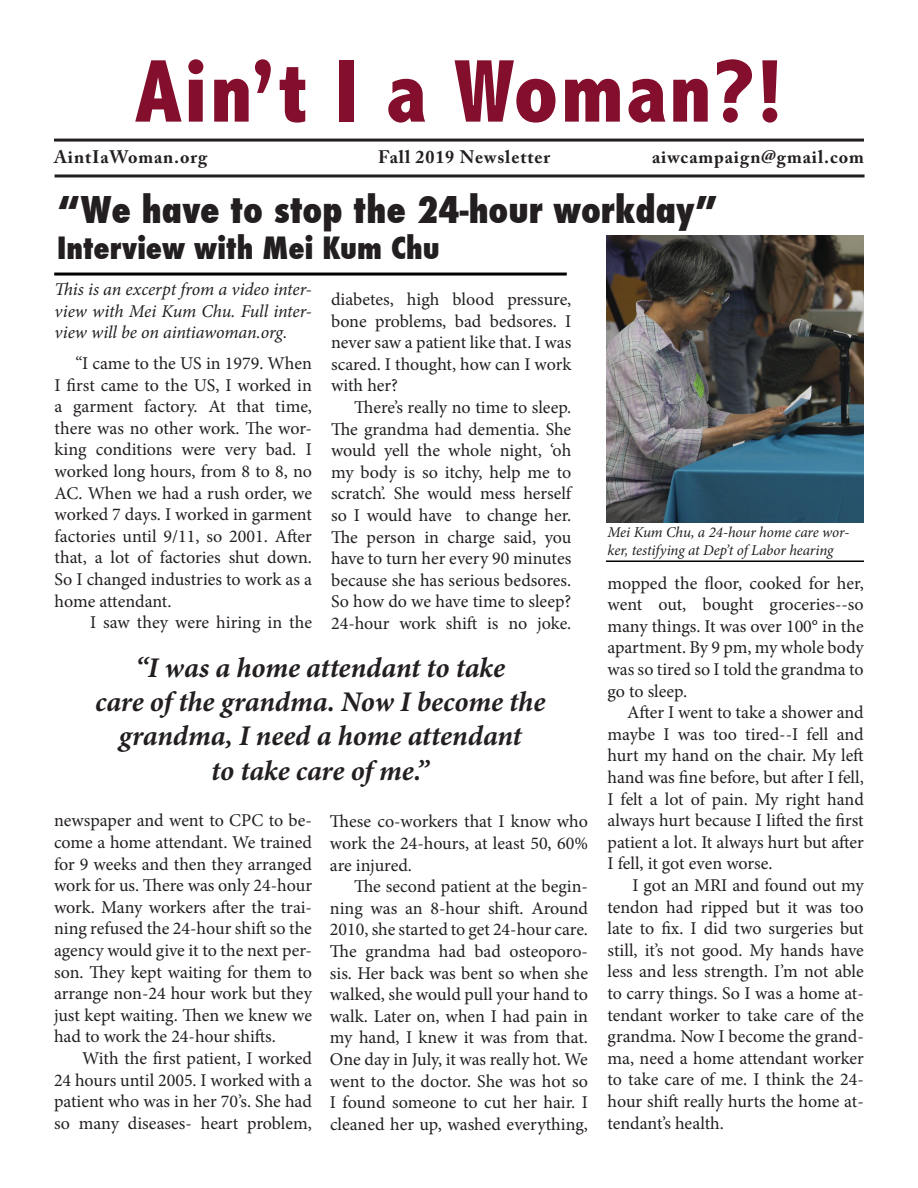
<style>
.page{position:relative;width:918px;height:1188px;background:#fff}
.page>*{position:absolute;margin:0;border:0;box-sizing:border-box;transform-origin:0 0}
.t1{font:800 condensed 90px "Abadi";letter-spacing:.025em;color:#830f2d}
.t2{font:800 condensed 36px "Futura";color:#231f20}
.t3{font:800 condensed 30px "Futura";color:#231f20}
.t4{font:italic 700 28.5px/34.2px "Minion Pro";letter-spacing:-.005em;color:#231f20;text-align:center}
.t5{font:18px/21.6px "Minion Pro";letter-spacing:-.005em;color:#231f20;text-align:justify}
.t6{font:italic 18px/21.6px "Minion Pro";letter-spacing:-.005em;color:#231f20;text-align:justify}
.t7{font:700 18px "Adobe Caslon Pro";letter-spacing:.05em;color:#231f20}
.t8{font:italic 15px/18px "Minion Pro";letter-spacing:-.01em;color:#231f20}
</style>
<div class="page">
<hr style="left:54px;top:139px;width:810px;height:3px;background:#231f20">
<hr style="left:55px;top:174px;width:810px;height:3px;background:#231f20">
<hr style="left:54px;top:273px;width:513px;height:3px;background:#000">
<img style="left:606px;top:235px;width:258px;height:288px">
<hr style="left:606px;top:560px;width:258px;height:2px;background:#000">
<h1 class="t1" style="left:135px;top:39px;width:650px">Ain’t I a Woman?!</h1>
<p class="t7" style="left:54px;top:146px;width:155px">AintIaWoman.org</p>
<p class="t7" style="left:378px;top:146px;width:174px">Fall 2019 Newsletter</p>
<p class="t7" style="left:652px;top:146px;width:213px">aiwcampaign@gmail.com</p>
<h2 class="t2" style="left:57px;top:185px;width:662px">“We have to stop the 24-hour workday”</h2>
<h3 class="t3" style="left:57px;top:227px;width:384px">Interview with Mei Kum Chu</h3>
<p class="t6" style="left:55px;top:279px;width:259px">This is an excerpt from a video inter&shy;view with Mei Kum Chu. Full inter&shy;view will be on aintiawoman.org.</p>
<p class="t5" style="left:55px;top:353px;width:259px;text-indent:21px">“I came to the US in 1979. When I first came to the US, I worked in a garment factory. At that time, there was no other work. The wor&shy;king conditions were very bad. I worked long hours, from 8 to 8, no AC. When we had a rush order, we worked 7 days. I worked in garment factories until 9/11, so 2001. After that, a lot of factories shut down.<br>So I changed industries to work as a home attendant.</p>
<p class="t5" style="left:90px;top:612px;width:224px">I saw they were hiring in the</p>
<p class="t5" style="left:331px;top:289px;width:242px">diabetes, high blood pressure, bone problems, bad bedsores. I never saw a patient like that. I was scared. I thought, how can I work with her?</p>
<p class="t5" style="left:331px;top:397px;width:242px;text-indent:23px">There’s really no time to sleep.<br>The grandma had dementia. She would yell the whole night, ‘oh my body is so itchy, help me to scratch’. She would mess herself so I would have to change her.<br>The person in charge said, you have to turn her every 90 minutes because she has serious bedsores.<br>So how do we have time to sleep?<br>24-hour work shift is no joke.</p>
<h3 class="t4" style="left:95px;top:650px;width:452px">“I was a home attendant to take<br>care of the grandma. Now I become the grandma, I need a home attendant<br>to take care of me.”</h3>
<p class="t5" style="left:54px;top:810px;width:260px">newspaper and went to CPC to be&shy;come a home attendant. We trained for 9 weeks and then they arranged work for us. There was only 24-hour work. Many workers after the trai&shy;ning refused the 24-hour shift so the agency would give it to the next per&shy;son. They kept waiting for them to arrange non-24 hour work but they just kept waiting. Then we knew we had to work the 24-hour shifts.</p>
<p class="t5" style="left:54px;top:1047px;width:260px;text-indent:28px">With the first patient, I worked 24 hours until 2005. I worked with a patient who was in her 70’s. She had so many diseases- heart problem,</p>
<p class="t5" style="left:330px;top:811px;width:260px">These co-workers that I know who work the 24-hours, at least 50, 60% are injured.</p>
<p class="t5" style="left:330px;top:876px;width:260px;text-indent:24px">The second patient at the begin&shy;ning was an 8-hour shift. Around 2010, she started to get 24-hour care.<br>The grandma had bad osteoporo&shy;sis. Her back was bent so when she walked, she would pull your hand to walk. Later on, when I had pain in my hand, I knew it was from that.<br>One day in July, it was really hot. We went to the doctor. She was hot so I found someone to cut her hair. I cleaned her up, washed everything,</p>
<p class="t8" style="left:608px;top:523px;width:243px">Mei Kum Chu, a 24-hour home care wor&shy;ker, testifying at Dep’t of Labor hearing</p>
<p class="t5" style="left:608px;top:572px;width:258px">mopped the floor, cooked for her, went out, bought groceries--so many things. It was over 100° in the apartment. By 9 pm, my whole body was so tired so I told the grandma to go to sleep.</p>
<p class="t5" style="left:608px;top:702px;width:258px;text-indent:20px">After I went to take a shower and maybe I was too tired--I fell and hurt my hand on the chair. My left hand was fine before, but after I fell, I felt a lot of pain. My right hand always hurt because I lifted the first patient a lot. It always hurt but after I fell, it got even worse.</p>
<p class="t5" style="left:608px;top:875px;width:258px;text-indent:25px">I got an MRI and found out my tendon had ripped but it was too late to fix. I did two surgeries but still, it’s not good. My hands have less and less strength. I’m not able to carry things. So I was a home at&shy;tendant worker to take care of the grandma. Now I become the grand&shy;ma, need a home attendant worker to take care of me. I think the 24- hour shift really hurts the home at&shy;tendant’s health.</p>
</div>
